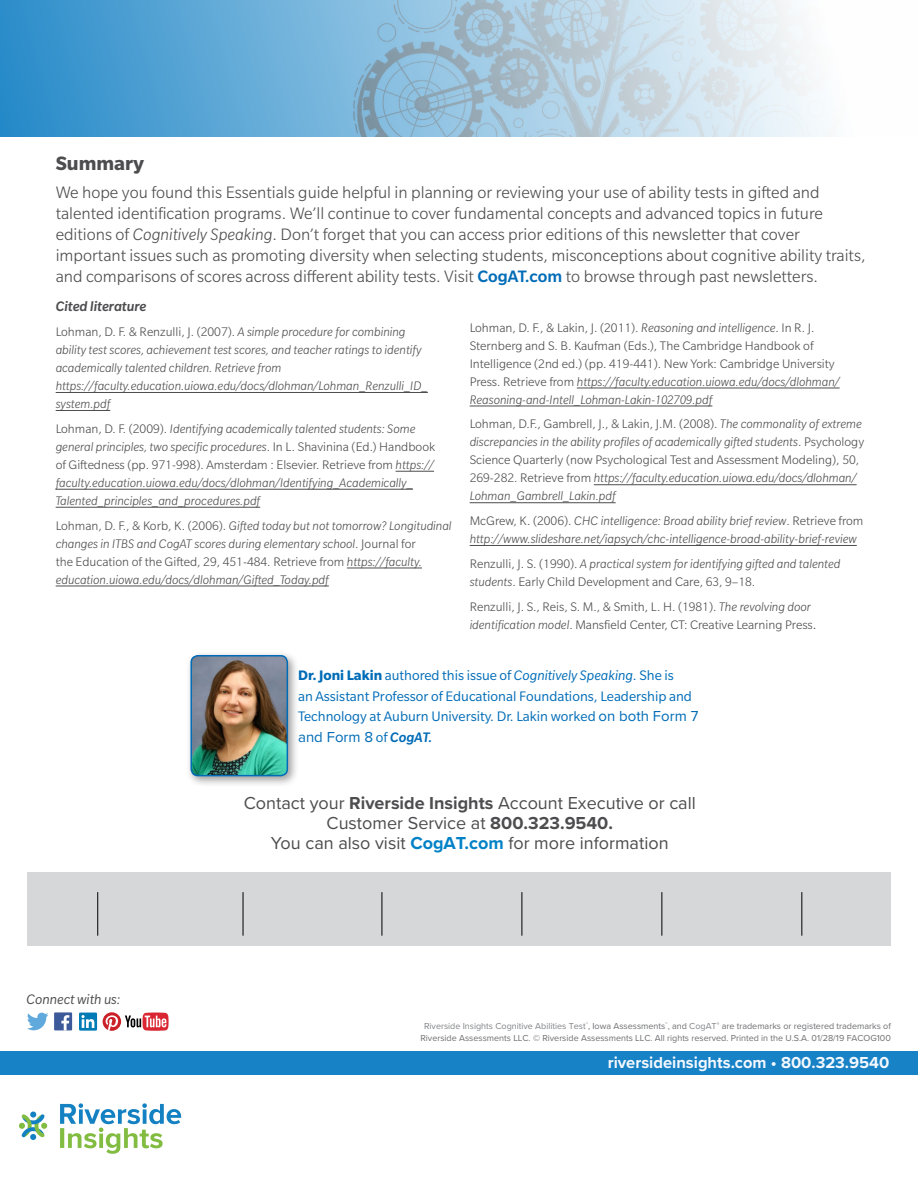
<style>
.page{position:relative;width:918px;height:1188px;background:#fff}
.page>*{position:absolute;margin:0;border:0;box-sizing:border-box;transform-origin:0 0}
.t1{font:700 21px "Slate Pro";color:#4d4d4f}
.t2{font:300 18px/21px "Slate Pro";color:#4d4d4f}
.t3{font:18px/20.1px "Proxima Nova";color:#4d4d4f;text-align:center}
.t4{font:700 16.5px "Proxima Nova";color:#f3f8ff}
.t5{font:15px/21px "Slate Pro";color:#006cb7}
.t6{font:15px "Proxima Nova";color:#006cb7}
.t7{font:italic 500 15px "Slate Pro";color:#4d4d4f}
.t8{font:italic 15px "Slate Pro";color:#4d4d4f}
.t9{font:italic 300 13.5px/18px "Slate Pro";color:#4d4d4f}
.t10{font:300 13.5px/18px "Slate Pro";color:#4d4d4f}
.t11{font:9px/12px "Proxima Nova";color:#6d6e71;text-align:center}
.s1{font-style:italic}
.s2{font-weight:500;color:#006cb7}
.s3{font-style:normal}
.s4{font-size:15px}
.s5{font-weight:700}
.s6{font-family:"Proxima Nova"}
.s7{font-family:"Slate Pro"}
.s8{font-family:"Slate Pro";font-weight:500;font-style:italic}
.s9{font-weight:700;color:#0282c6}
.s10{color:#818386}
</style>
<div class="page">
<div style="left:27px;top:872px;width:864px;height:74px;background:#d5d7d8"></div>
<hr style="left:97px;top:892px;width:1px;height:44px;background:#000">
<hr style="left:243px;top:892px;width:1px;height:44px;background:#000">
<hr style="left:382px;top:892px;width:1px;height:44px;background:#000">
<hr style="left:661px;top:892px;width:1px;height:44px;background:#000">
<hr style="left:801px;top:892px;width:1px;height:44px;background:#000">
<hr style="left:522px;top:892px;width:1px;height:44px;background:#000">
<svg style="left:27px;top:1013px;width:21px;height:17px"></svg>
<div style="left:54px;top:1012px;width:18px;height:18px;background:#3c5a99"></div>
<svg style="left:61px;top:1015px;width:8px;height:15px"></svg>
<div style="left:79px;top:1013px;width:18px;height:18px;background:#007bb6"></div>
<svg style="left:81px;top:1015px;width:13px;height:13px"></svg>
<svg style="left:103px;top:1012px;width:66px;height:19px"></svg>
<div style="left:0;top:1051px;width:918px;height:24px;background:#1782c5"></div>
<hr style="left:56px;top:392px;width:372px;height:1px;background:#4d4d4f">
<hr style="left:56px;top:410px;width:54px;height:1px;background:#4d4d4f">
<hr style="left:396px;top:471px;width:38px;height:1px;background:#4d4d4f">
<hr style="left:56px;top:489px;width:357px;height:1px;background:#4d4d4f">
<hr style="left:56px;top:507px;width:204px;height:1px;background:#4d4d4f">
<hr style="left:347px;top:568px;width:75px;height:1px;background:#4d4d4f">
<hr style="left:56px;top:586px;width:273px;height:1px;background:#4d4d4f">
<hr style="left:577px;top:388px;width:263px;height:1px;background:#4d4d4f">
<hr style="left:470px;top:406px;width:242px;height:1px;background:#4d4d4f">
<hr style="left:594px;top:484px;width:263px;height:1px;background:#4d4d4f">
<hr style="left:470px;top:502px;width:146px;height:1px;background:#4d4d4f">
<hr style="left:470px;top:545px;width:387px;height:1px;background:#4d4d4f">
<svg style="left:0;top:0;width:309px;height:136px;background:#4e9fd2"></svg>
<div style="left:185px;top:650px;width:114px;height:138px;background:#000;opacity:.39"></div>
<img style="left:191px;top:656px;width:96px;height:120px">
<div style="left:190px;top:655px;width:98px;height:121px;border:2px solid #006cb7;border-radius:7px"></div>
<img style="left:19px;top:1103px;width:163px;height:51px">
<h1 class="t1" style="left:56px;top:152px;width:90px">Summary</h1>
<p class="t2" style="left:56px;top:182px;width:811px">We hope you found this Essentials guide helpful in planning or reviewing your use of ability tests in gifted and talented identification programs. We’ll continue to cover fundamental concepts and advanced topics in future editions of <span class="s1">Cognitively Speaking</span>. Don’t forget that you can access prior editions of this newsletter that cover important issues such as promoting diversity when selecting students, misconceptions about cognitive ability traits, and comparisons of scores across different ability tests. Visit <span class="s2">CogAT.com</span> to browse through past newsletters.</p>
<p class="t7" style="left:56px;top:299px;width:92px">Cited literature</p>
<p class="t9" style="left:56px;top:323px;width:374px"><span class="s3">Lohman, D. F. &amp; Renzulli, J. (2007).</span> A simple procedure for combining ability test scores, achievement test scores, and teacher ratings to identify academically talented children. Retrieve from https://faculty.education.uiowa.edu/docs/dlohman/Lohman_Renzulli_ID_ system.pdf</p>
<p class="t9" style="left:56px;top:420px;width:381px"><span class="s3">Lohman, D. F. (2009).</span> Identifying academically talented students: Some general principles, two specific procedures<span class="s3">. In L. Shavinina (Ed.) Handbook of Giftedness (pp. 971-998). Amsterdam : Elsevier. Retrieve from</span> https:// faculty.education.uiowa.edu/docs/dlohman/Identifying_Academically_ Talented_principles_and_procedures.pdf</p>
<p class="t9" style="left:56px;top:516px;width:397px"><span class="s3">Lohman, D. F., &amp; Korb, K. (2006).</span> Gifted today but not tomorrow? Longitudinal changes in ITBS and CogAT scores during elementary school<span class="s3">. Journal for<br>the Education of the Gifted, 29, 451-484. Retrieve from</span> https://faculty. education.uiowa.edu/docs/dlohman/Gifted_Today.pdf</p>
<p class="t10" style="left:470px;top:318px;width:372px">Lohman, D. F., &amp; Lakin, J. (2011). <span class="s1">Reasoning and intelligence</span>. In R. J.<br>Sternberg and S. B. Kaufman (Eds.), The Cambridge Handbook of Intelligence (2nd ed.) (pp. 419-441). New York: Cambridge University Press. Retrieve from <span class="s1">https://faculty.education.uiowa.edu/docs/dlohman/ Reasoning-and-Intell_Lohman-Lakin-102709.pdf</span></p>
<p class="t9" style="left:470px;top:415px;width:396px"><span class="s3">Lohman, D.F., Gambrell, J., &amp; Lakin, J.M. (2008).</span> The commonality of extreme discrepancies in the ability profiles of academically gifted students<span class="s3">. Psychology Science Quarterly (now Psychological Test and Assessment Modeling), 50, 269-282. Retrieve from</span> https://faculty.education.uiowa.edu/docs/dlohman/ Lohman_Gambrell_Lakin.pdf</p>
<p class="t9" style="left:470px;top:512px;width:395px"><span class="s3">McGrew, K. (2006).</span> CHC intelligence: Broad ability brief review<span class="s3">. Retrieve from </span>http://www.slideshare.net/iapsych/chc-intelligence-broad-ability-brief-review</p>
<p class="t10" style="left:470px;top:555px;width:372px">Renzulli, J. S. (1990). <span class="s1">A practical system for identifying gifted and talented students</span>. Early Child Development and Care, 63, 9–18.</p>
<p class="t10" style="left:470px;top:597px;width:348px">Renzulli, J. S., Reis, S. M., &amp; Smith, L. H. (1981). <span class="s1">The revolving door identification model</span>. Mansfield Center, CT: Creative Learning Press<span class="s4">.</span></p>
<p class="t5" style="left:298px;top:664px;width:402px"><span class="s5">Dr. Joni Lakin</span> authored this issue of <span class="s1">Cognitively Speaking</span>. She is<br>an Assistant Professor of Educational Foundations, Leadership and<br>Technology at Auburn University. Dr. Lakin worked <span class="s6">on both Form 7</span></p>
<p class="t6" style="left:298px;top:726px;width:136px">and Form 8 <span class="s7">of</span> <span class="s8">CogAT.</span></p>
<p class="t8" style="left:27px;top:991px;width:95px">Connect with us:</p>
<h2 class="t3" style="left:244px;top:792px;width:454px">Contact your <span class="s5">Riverside Insights</span> Account Executive or call<br>Customer Service at <span class="s5">800.323.9540.<br></span>You can also visit <span class="s9">CogAT.com</span> for more information</h2>
<p class="t11" style="left:420px;top:1020px;width:472px"><span class="s10">Riverside Insights Cognitive Abilities Test</span><sup>™</sup>, Iowa Assessments<sup>™</sup>, and <span class="s10">CogAT</span><sup>®</sup> are trademarks or registered trademarks of<br>Riverside Assessments LLC. © Riverside Assessments LLC. All rights reserved. Printed in the U.S.A. 01/28/19 FACOG100</p>
<p class="t4" style="left:608px;top:1051px;width:283px">riversideinsights.com • 800.323.9540</p>
</div>
